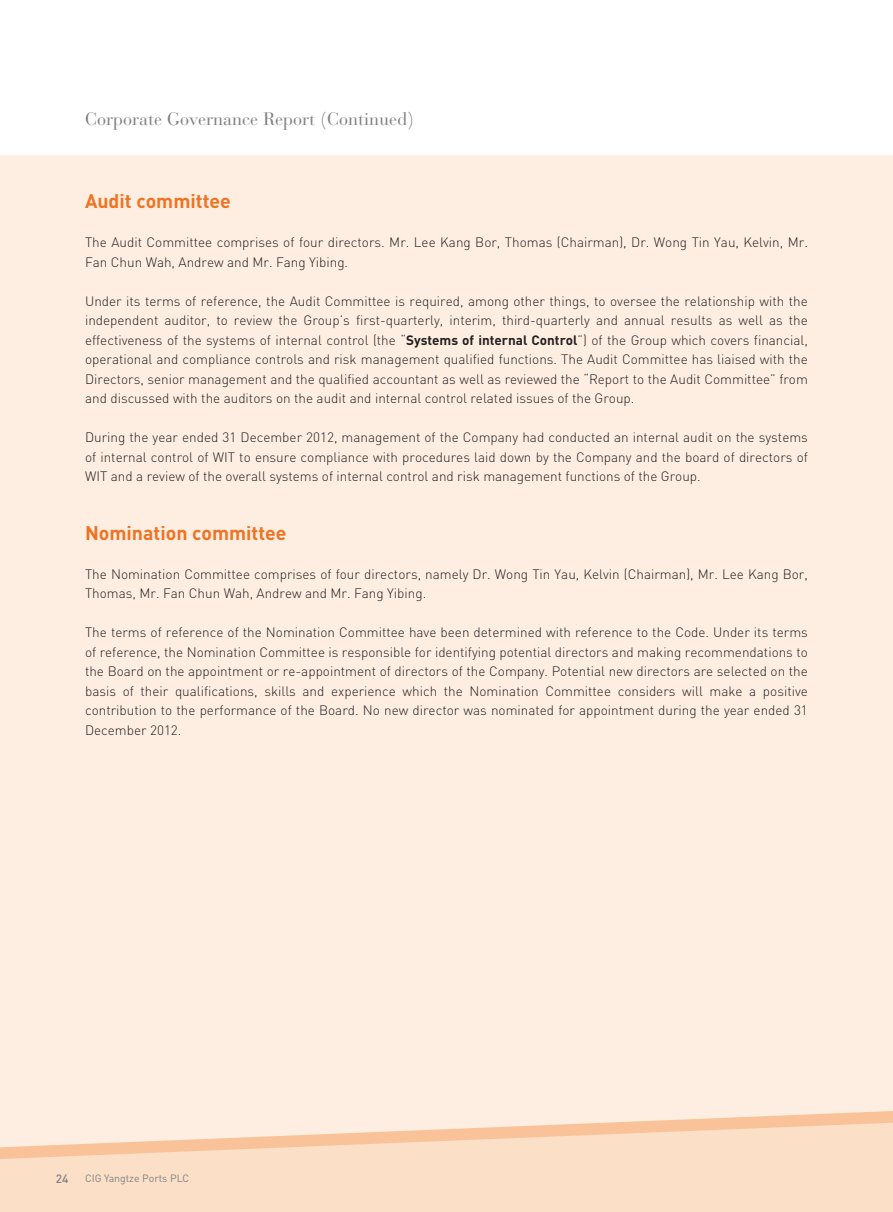
<style>
.page{position:relative;width:893px;height:1212px;background:#fff}
.page>*{position:absolute;margin:0;border:0;box-sizing:border-box;transform-origin:0 0}
.t1{font:700 19.5px "DIN Pro";color:#ee7323}
.t2{font:18px "Bauer Bodoni Std";color:#808285}
.t3{font:300 13.5px/19.5px "DIN Pro";color:#231f20;text-align:justify}
.t4{font:500 12px "DIN Pro";color:#808285}
.t5{font:10.5px "DIN Pro";color:#808285}
.s1{font-weight:700}
</style>
<div class="page">
<div style="left:0;top:155px;width:893px;height:993px;background:#fdeee1"></div>
<svg style="left:0;top:1111px;width:893px;height:101px;fill:#fcdfc7"></svg>
<h2 class="t2" style="left:85px;top:111px;width:331px">Corporate Governance Report (Continued)</h2>
<h1 class="t1" style="left:85px;top:194px;width:147px">Audit committee</h1>
<p class="t3" style="left:85px;top:234px;width:724px">The Audit Committee comprises of four directors. Mr. Lee Kang Bor, Thomas (Chairman), Dr. Wong Tin Yau, Kelvin, Mr.<br>Fan Chun Wah, Andrew and Mr. Fang Yibing.</p>
<p class="t3" style="left:85px;top:293px;width:724px">Under its terms of reference, the Audit Committee is required, among other things, to oversee the relationship with the independent auditor, to review the Group’s first-quarterly, interim, third-quarterly and annual results as well as the effectiveness of the systems of internal control (the “<span class="s1">Systems of internal Control</span>”) of the Group which covers financial, operational and compliance controls and risk management qualified functions. The Audit Committee has liaised with the Directors, senior management and the qualified accountant as well as reviewed the “Report to the Audit Committee” from and discussed with the auditors on the audit and internal control related issues of the Group.</p>
<p class="t3" style="left:85px;top:429px;width:724px">During the year ended 31 December 2012, management of the Company had conducted an internal audit on the systems of internal control of WIT to ensure compliance with procedures laid down by the Company and the board of directors of WIT and a review of the overall systems of internal control and risk management functions of the Group.</p>
<h1 class="t1" style="left:85px;top:526px;width:203px">Nomination committee</h1>
<p class="t3" style="left:85px;top:566px;width:724px">The Nomination Committee comprises of four directors, namely Dr. Wong Tin Yau, Kelvin (Chairman), Mr. Lee Kang Bor,<br>Thomas, Mr. Fan Chun Wah, Andrew and Mr. Fang Yibing.</p>
<p class="t3" style="left:85px;top:624px;width:724px">The terms of reference of the Nomination Committee have been determined with reference to the Code. Under its terms of reference, the Nomination Committee is responsible for identifying potential directors and making recommendations to the Board on the appointment or re-appointment of directors of the Company. Potential new directors are selected on the basis of their qualifications, skills and experience which the Nomination Committee considers will make a positive contribution to the performance of the Board. No new director was nominated for appointment during the year ended 31<br>December 2012.</p>
<p class="t4" style="left:56px;top:1175px;width:14px">24</p>
<p class="t5" style="left:85px;top:1174px;width:106px">CIG Yangtze Ports PLC</p>
</div>
